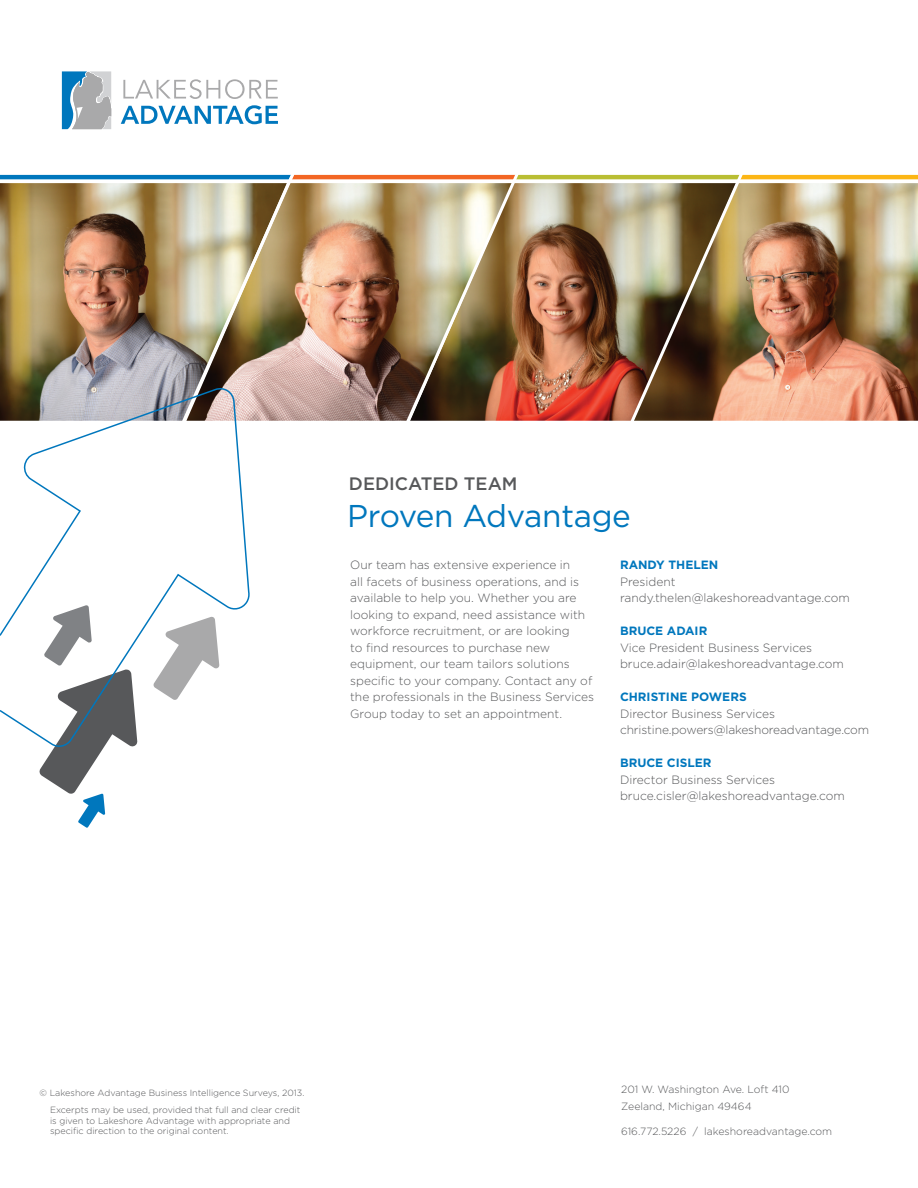
<style>
.page{position:relative;width:918px;height:1188px;background:#fff}
.page>*{position:absolute;margin:0;border:0;box-sizing:border-box;transform-origin:0 0}
.t1{font:31.5px "Gotham";letter-spacing:-.01em;color:#0077bd}
.t2{font:500 18px "Gotham";color:#57585a}
.t3{font:300 12px/16.5px "Gotham";color:#57585a}
.t4{font:700 12px "Gotham";color:#0077bd}
.t5{font:300 10.5px/16.5px "Gotham";color:#57585a}
.t6{font:300 9px/10.5px "Gotham";color:#57585a}
</style>
<div class="page">
<svg style="left:123px;top:79px;width:155px;height:20px"></svg>
<svg style="left:121px;top:105px;width:157px;height:19px"></svg>
<svg style="left:62px;top:71px;width:49px;height:58px;background:#8ba9bb"></svg>
<svg style="left:39px;top:750px;width:67px;height:78px"></svg>
<img style="left:0;top:174px;width:918px;height:247px">
<svg style="left:0;top:387px;width:251px;height:363px"></svg>
<p class="t2" style="left:349px;top:473px;width:170px">DEDICATED TEAM</p>
<p class="t1" style="left:347px;top:499px;width:285px">Proven Advantage</p>
<p class="t3" style="left:350px;top:557px;width:245px">Our team has extensive experience in<br>all facets of business operations, and is available to help you. Whether you are looking to expand, need assistance with workforce recruitment, or are looking<br>to find resources to purchase new equipment, our team tailors solutions specific to your company. Contact any of the professionals in the Business Services Group today to set an appointment.</p>
<p class="t4" style="left:620px;top:558px;width:100px">RANDY THELEN</p>
<p class="t3" style="left:620px;top:573px;width:57px">President</p>
<p class="t3" style="left:620px;top:590px;width:231px">randy.thelen@lakeshoreadvantage.com</p>
<p class="t4" style="left:620px;top:624px;width:89px">BRUCE ADAIR</p>
<p class="t3" style="left:620px;top:639px;width:194px">Vice President Business Services</p>
<p class="t3" style="left:620px;top:656px;width:225px">bruce.adair@lakeshoreadvantage.com</p>
<p class="t4" style="left:620px;top:690px;width:128px">CHRISTINE POWERS</p>
<p class="t3" style="left:620px;top:705px;width:157px">Director Business Services</p>
<p class="t3" style="left:620px;top:722px;width:251px">christine.powers@lakeshoreadvantage.com</p>
<p class="t4" style="left:620px;top:756px;width:93px">BRUCE CISLER</p>
<p class="t3" style="left:620px;top:771px;width:157px">Director Business Services</p>
<p class="t3" style="left:620px;top:788px;width:226px">bruce.cisler@lakeshoreadvantage.com</p>
<p class="t6" style="left:40px;top:1087px;width:266px">© Lakeshore Advantage Business Intelligence Surveys, 2013.</p>
<p class="t6" style="left:50px;top:1105px;width:252px">Excerpts may be used, provided that full and clear credit is given to Lakeshore Advantage with appropriate and specific direction to the original content.</p>
<p class="t5" style="left:621px;top:1081px;width:170px">201 W. Washington Ave. Loft 410<br>Zeeland, Michigan 49464</p>
<p class="t5" style="left:621px;top:1123px;width:213px">616.772.5226 / lakeshoreadvantage.com</p>
</div>
